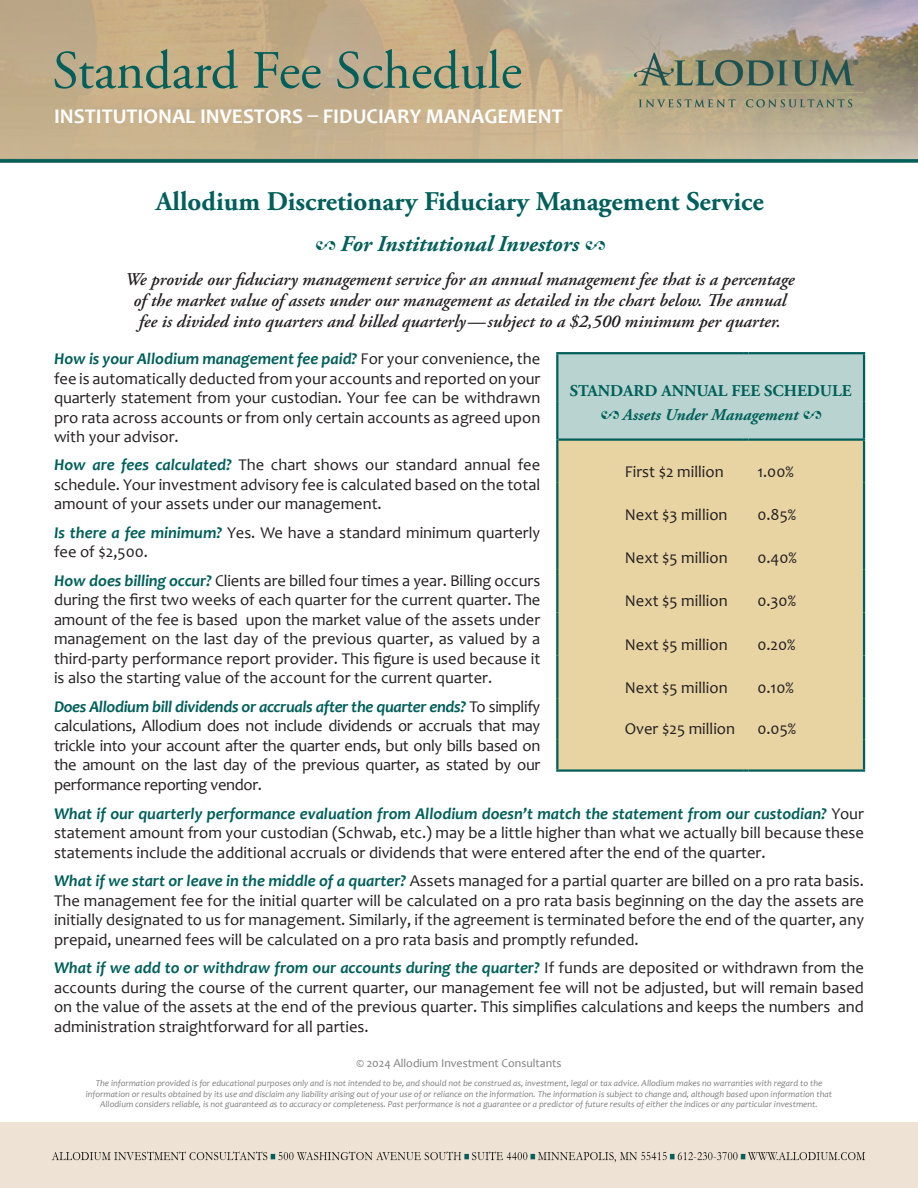
<style>
.page{position:relative;width:918px;height:1188px;background:#fff}
.page>*{position:absolute;margin:0;border:0;box-sizing:border-box;transform-origin:0 0}
.t1{font:54px "Adobe Garamond Pro";color:#005f5a}
.t2{font:700 27px "Adobe Garamond Pro";color:#005f5a}
.t3{font:italic 700 22.5px "Adobe Garamond Pro";color:#005f5a}
.t4{font:700 21px "Candara";color:#fff}
.t5{font:italic 600 18px/21px "Adobe Garamond Pro";color:#231f20;text-align:center}
.t6{font:16.5px/19.5px "Candara";color:#231f20;text-align:justify}
.t7{font:700 16.5px "Adobe Garamond Pro";color:#005f5a}
.t8{font:italic 700 16.5px "Adobe Garamond Pro";color:#005f5a}
.t9{font:12px "Candara";color:#7f7f7f}
.t10{font:italic 9px/10.8px "Candara";color:#7f7f7f;text-align:center}
.s1{font-family:"Adobe Garamond Pro"}
.s2{font-size:18px}
.s3{font-weight:700;font-style:italic;color:#005f5a}
.s4{font-weight:600}
</style>
<div class="page">
<img style="left:0;top:0;width:918px;height:163px">
<div style="left:0;top:1122px;width:918px;height:66px;background:#ede2d3"></div>
<img style="left:621px;top:48px;width:249px;height:64px">
<div style="left:558px;top:441px;width:305px;height:328px;background:#e8d3a2"></div>
<hr style="left:863px;top:354px;width:2px;height:48px;background:#005f5a">
<hr style="left:863px;top:402px;width:2px;height:36px;background:#005f5a">
<hr style="left:556px;top:354px;width:2px;height:48px;background:#005f5a">
<hr style="left:556px;top:402px;width:2px;height:38px;background:#005f5a">
<hr style="left:556px;top:440px;width:2px;height:43px;background:#005f5a">
<hr style="left:556px;top:483px;width:2px;height:43px;background:#005f5a">
<hr style="left:556px;top:526px;width:2px;height:43px;background:#005f5a">
<hr style="left:556px;top:569px;width:2px;height:43px;background:#005f5a">
<hr style="left:556px;top:612px;width:2px;height:44px;background:#005f5a">
<hr style="left:556px;top:656px;width:2px;height:43px;background:#005f5a">
<hr style="left:556px;top:699px;width:2px;height:41px;background:#005f5a">
<hr style="left:556px;top:740px;width:2px;height:29px;background:#005f5a">
<hr style="left:556px;top:352px;width:187px;height:2px;background:#005f5a">
<hr style="left:748px;top:352px;width:117px;height:2px;background:#005f5a">
<div style="left:557px;top:352px;width:307px;height:89px;background:#b9d4d0"></div>
<hr style="left:748px;top:438px;width:117px;height:3px;background:#005f5a">
<hr style="left:863px;top:441px;width:2px;height:42px;background:#005f5a">
<hr style="left:863px;top:483px;width:2px;height:43px;background:#005f5a">
<hr style="left:863px;top:526px;width:2px;height:43px;background:#005f5a">
<hr style="left:863px;top:569px;width:2px;height:43px;background:#005f5a">
<hr style="left:863px;top:612px;width:2px;height:44px;background:#005f5a">
<hr style="left:863px;top:656px;width:2px;height:43px;background:#005f5a">
<hr style="left:863px;top:699px;width:2px;height:41px;background:#005f5a">
<hr style="left:863px;top:740px;width:2px;height:29px;background:#005f5a">
<hr style="left:556px;top:769px;width:187px;height:3px;background:#005f5a">
<svg style="left:743px;top:769px;width:5px;height:3px"></svg>
<hr style="left:748px;top:769px;width:117px;height:3px;background:#005f5a">
<p class="t1" style="left:52px;top:38px;width:471px">Standard Fee Schedule</p>
<p class="t4" style="left:54px;top:103px;width:510px">INSTITUTIONAL INVESTORS <span class="s1">–</span> FIDUCIARY MANAGEMENT</p>
<p class="t2" style="left:156px;top:186px;width:610px">Allodium Discretionary Fiduciary Management Service</p>
<p class="t3" style="left:315px;top:231px;width:292px"><span class="s2">2</span> For Institutional Investors <span class="s2">2</span></p>
<p class="t5" style="left:125px;top:269px;width:671px">We provide our fiduciary management service for an annual management fee that is a percentage of the market value of assets under our management as detailed in the chart below. The annual fee is divided into quarters and billed quarterly—subject to a $2,500 minimum per quarter.</p>
<p class="t6" style="left:54px;top:349px;width:488px"><span class="s3">How is your Allodium management fee paid?</span> For your convenience, the fee is automatically deducted from your accounts and reported on your quarterly statement from your custodian. Your fee can be withdrawn pro rata across accounts or from only certain accounts as agreed upon with your advisor.</p>
<p class="t6" style="left:54px;top:455px;width:488px"><span class="s3">How are fees calculated?</span> The chart shows our standard annual fee schedule. Your investment advisory fee is calculated based on the total amount of your assets under our management.</p>
<p class="t6" style="left:54px;top:523px;width:488px"><span class="s3">Is there a fee minimum?</span> Yes. We have a standard minimum quarterly fee of $2,500.</p>
<p class="t6" style="left:54px;top:571px;width:488px"><span class="s3">How does billing occur?</span> Clients are billed four times a year. Billing occurs during the first two weeks of each quarter for the current quarter. The amount of the fee is based upon the market value of the assets under management on the last day of the previous quarter, as valued by a third-party performance report provider. This figure is used because it is also the starting value of the account for the current quarter.</p>
<p class="t6" style="left:54px;top:696px;width:488px"><span class="s3">Does Allodium bill dividends or accruals after the quarter ends?</span> To simplify calculations, Allodium does not include dividends or accruals that may trickle into your account after the quarter ends, but only bills based on the amount on the last day of the previous quarter, as stated by our performance reporting vendor.</p>
<p class="t6" style="left:54px;top:803px;width:812px"><span class="s3">What if our quarterly performance evaluation from Allodium doesn’t match the statement from our custodian?</span> Your statement amount from your custodian (Schwab, etc.) may be a little higher than what we actually bill because these statements include the additional accruals or dividends that were entered after the end of the quarter.</p>
<p class="t6" style="left:54px;top:871px;width:812px"><span class="s3">What if we start or leave in the middle of a quarter?</span> Assets managed for a partial quarter are billed on a pro rata basis.<br>The management fee for the initial quarter will be calculated on a pro rata basis beginning on the day the assets are initially designated to us for management. Similarly, if the agreement is terminated before the end of the quarter, any prepaid, unearned fees will be calculated on a pro rata basis and promptly refunded.</p>
<p class="t6" style="left:54px;top:958px;width:812px"><span class="s3">What if we add to or withdraw from our accounts during the quarter?</span> If funds are deposited or withdrawn from the accounts during the course of the current quarter, our management fee will not be adjusted, but will remain based on the value of the assets at the end of the previous quarter. This simplifies calculations and keeps the numbers and administration straightforward for all parties.</p>
<p class="t7" style="left:570px;top:381px;width:283px">STANDARD ANNUAL FEE SCHEDULE</p>
<p class="t8" style="left:600px;top:405px;width:223px"><span class="s4">2</span> Assets Under Management <span class="s4">2</span></p>
<p class="t6" style="left:625px;top:462px;width:100px">First $2 million</p>
<p class="t6" style="left:757px;top:462px;width:38px">1.00%</p>
<p class="t6" style="left:625px;top:505px;width:104px">Next $3 million</p>
<p class="t6" style="left:757px;top:505px;width:40px">0.85%</p>
<p class="t6" style="left:625px;top:548px;width:104px">Next $5 million</p>
<p class="t6" style="left:757px;top:548px;width:41px">0.40%</p>
<p class="t6" style="left:625px;top:591px;width:104px">Next $5 million</p>
<p class="t6" style="left:757px;top:591px;width:40px">0.30%</p>
<p class="t6" style="left:625px;top:634px;width:104px">Next $5 million</p>
<p class="t6" style="left:757px;top:634px;width:40px">0.20%</p>
<p class="t6" style="left:625px;top:678px;width:104px">Next $5 million</p>
<p class="t6" style="left:757px;top:678px;width:38px">0.10%</p>
<p class="t6" style="left:625px;top:719px;width:112px">Over $25 million</p>
<p class="t6" style="left:757px;top:719px;width:40px">0.05%</p>
<p class="t9" style="left:356px;top:1056px;width:207px">© 2024 Allodium Investment Consultants</p>
<p class="t10" style="left:86px;top:1077px;width:748px">The information provided is for educational purposes only and is not intended to be, and should not be construed as, investment, legal or tax advice. Allodium makes no warranties with regard to the information or results obtained by its use and disclaim any liability arising out of your use of or reliance on the information. The information is subject to change and, although based upon information that<br>Allodium considers reliable, is not guaranteed as to accuracy or completeness. Past performance is not a guarantee or a predictor of future results of either the indices or any particular investment.</p>
</div>
